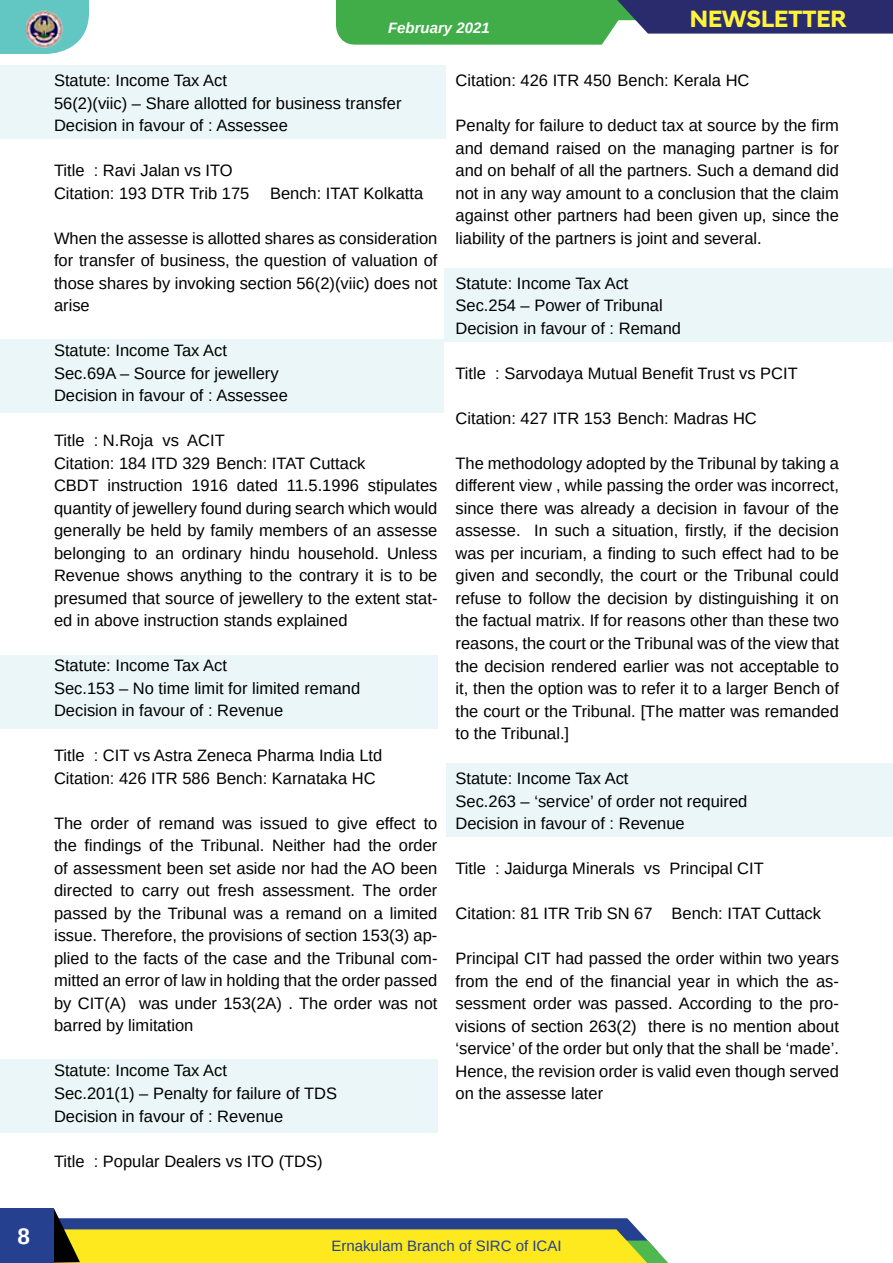
<style>
.page{position:relative;width:893px;height:1263px;background:#fff}
.page>*{position:absolute;margin:0;border:0;box-sizing:border-box;transform-origin:0 0}
.t1{font:700 24px "Hyundai Sans Head";color:#fff33b}
.t2{font:700 22.5px "Arimo";color:#fff}
.t3{font:16.5px/22.5px "Arimo";color:#000}
.t4{font:15px "Arimo";color:#25408f}
.t5{font:italic 700 15px "Arimo";color:#fff}
</style>
<div class="page">
<svg style="left:0;top:0;width:89px;height:54px;background:#72cbc8"></svg>
<img style="left:26px;top:11px;width:38px;height:37px">
<svg style="left:336px;top:0;width:557px;height:45px;background:#558b70"></svg>
<svg style="left:54px;top:1209px;width:614px;height:54px"></svg>
<div style="left:0;top:1209px;width:54px;height:54px;background:#25408f"></div>
<div style="left:0;top:65px;width:446px;height:73px;background:#eaf6f8"></div>
<div style="left:0;top:340px;width:444px;height:73px;background:#eaf6f8"></div>
<div style="left:0;top:655px;width:437px;height:73px;background:#eaf6f8"></div>
<div style="left:0;top:1059px;width:437px;height:73px;background:#eaf6f8"></div>
<div style="left:446px;top:763px;width:447px;height:74px;background:#eaf6f8"></div>
<div style="left:444px;top:268px;width:449px;height:74px;background:#eaf6f8"></div>
<h2 class="t2" style="left:18px;top:1221px;width:14px">8</h2>
<p class="t5" style="left:388px;top:17px;width:103px">February 2021</p>
<h1 class="t1" style="left:690px;top:4px;width:159px">NEWSLETTER</h1>
<p class="t3" style="left:54px;top:69px;width:349px">Statute: Income Tax Act<br>56(2)(viic) – Share allotted for business transfer<br>Decision in favour of : Assessee</p>
<p class="t3" style="left:54px;top:159px;width:197px">Title : Ravi Jalan vs ITO<br>Citation: 193 DTR Trib 175</p>
<p class="t3" style="left:270px;top:182px;width:155px">Bench: ITAT Kolkatta</p>
<p class="t3" style="left:54px;top:227px;width:385px;text-align:justify">When the assesse is allotted shares as consideration for transfer of business, the question of valuation of those shares by invoking section 56(2)(viic) does not arise</p>
<p class="t3" style="left:54px;top:339px;width:235px">Statute: Income Tax Act<br>Sec.69A – Source for jewellery<br>Decision in favour of : Assessee</p>
<p class="t3" style="left:54px;top:429px;width:385px">Title : N.Roja vs ACIT<br>Citation: 184 ITD 329 Bench: ITAT Cuttack<br>CBDT instruction 1916 dated 11.5.1996 stipulates quantity of jewellery found during search which would generally be held by family members of an assesse belonging to an ordinary hindu household. Unless Revenue shows anything to the contrary it is to be presumed that source of jewellery to the extent stat&shy;ed in above instruction stands explained</p>
<p class="t3" style="left:54px;top:654px;width:308px">Statute: Income Tax Act<br>Sec.153 – No time limit for limited remand<br>Decision in favour of : Revenue</p>
<p class="t3" style="left:54px;top:744px;width:330px">Title : CIT vs Astra Zeneca Pharma India Ltd<br>Citation: 426 ITR 586 Bench: Karnataka HC</p>
<p class="t3" style="left:54px;top:812px;width:385px;text-align:justify">The order of remand was issued to give effect to the findings of the Tribunal. Neither had the order of assessment been set aside nor had the AO been directed to carry out fresh assessment. The order passed by the Tribunal was a remand on a limited issue. Therefore, the provisions of section 153(3) ap&shy;plied to the facts of the case and the Tribunal com&shy;mitted an error of law in holding that the order passed by CIT(A) was under 153(2A) . The order was not barred by limitation</p>
<p class="t3" style="left:54px;top:1060px;width:285px">Statute: Income Tax Act<br>Sec.201(1) – Penalty for failure of TDS<br>Decision in favour of : Revenue</p>
<p class="t3" style="left:54px;top:1150px;width:270px">Title : Popular Dealers vs ITO (TDS)</p>
<p class="t3" style="left:455px;top:70px;width:296px">Citation: 426 ITR 450 Bench: Kerala HC</p>
<p class="t3" style="left:455px;top:115px;width:385px;text-align:justify">Penalty for failure to deduct tax at source by the firm and demand raised on the managing partner is for and on behalf of all the partners. Such a demand did not in any way amount to a conclusion that the claim against other partners had been given up, since the liability of the partners is joint and several.</p>
<p class="t3" style="left:455px;top:272px;width:227px">Statute: Income Tax Act<br>Sec.254 – Power of Tribunal<br>Decision in favour of : Remand</p>
<p class="t3" style="left:455px;top:362px;width:344px">Title : Sarvodaya Mutual Benefit Trust vs PCIT</p>
<p class="t3" style="left:455px;top:407px;width:303px">Citation: 427 ITR 153 Bench: Madras HC</p>
<p class="t3" style="left:455px;top:452px;width:385px;text-align:justify">The methodology adopted by the Tribunal by taking a different view , while passing the order was incorrect, since there was already a decision in favour of the assesse. In such a situation, firstly, if the decision was per incuriam, a finding to such effect had to be given and secondly, the court or the Tribunal could refuse to follow the decision by distinguishing it on the factual matrix. If for reasons other than these two reasons, the court or the Tribunal was of the view that the decision rendered earlier was not acceptable to it, then the option was to refer it to a larger Bench of the court or the Tribunal. [The matter was remanded to the Tribunal.]</p>
<p class="t3" style="left:455px;top:767px;width:293px">Statute: Income Tax Act<br>Sec.263 – ‘service’ of order not required<br>Decision in favour of : Revenue</p>
<p class="t3" style="left:455px;top:857px;width:310px">Title : Jaidurga Minerals vs Principal CIT</p>
<p class="t3" style="left:455px;top:902px;width:367px">Citation: 81 ITR Trib SN 67 Bench: ITAT Cuttack</p>
<p class="t3" style="left:455px;top:947px;width:385px;text-align:justify">Principal CIT had passed the order within two years from the end of the financial year in which the as&shy;sessment order was passed. According to the pro&shy;visions of section 263(2) there is no mention about ‘service’ of the order but only that the shall be ‘made’.<br>Hence, the revision order is valid even though served on the assesse later</p>
<p class="t4" style="left:331px;top:1236px;width:232px">Ernakulam Branch of SIRC of ICAI</p>
</div>
